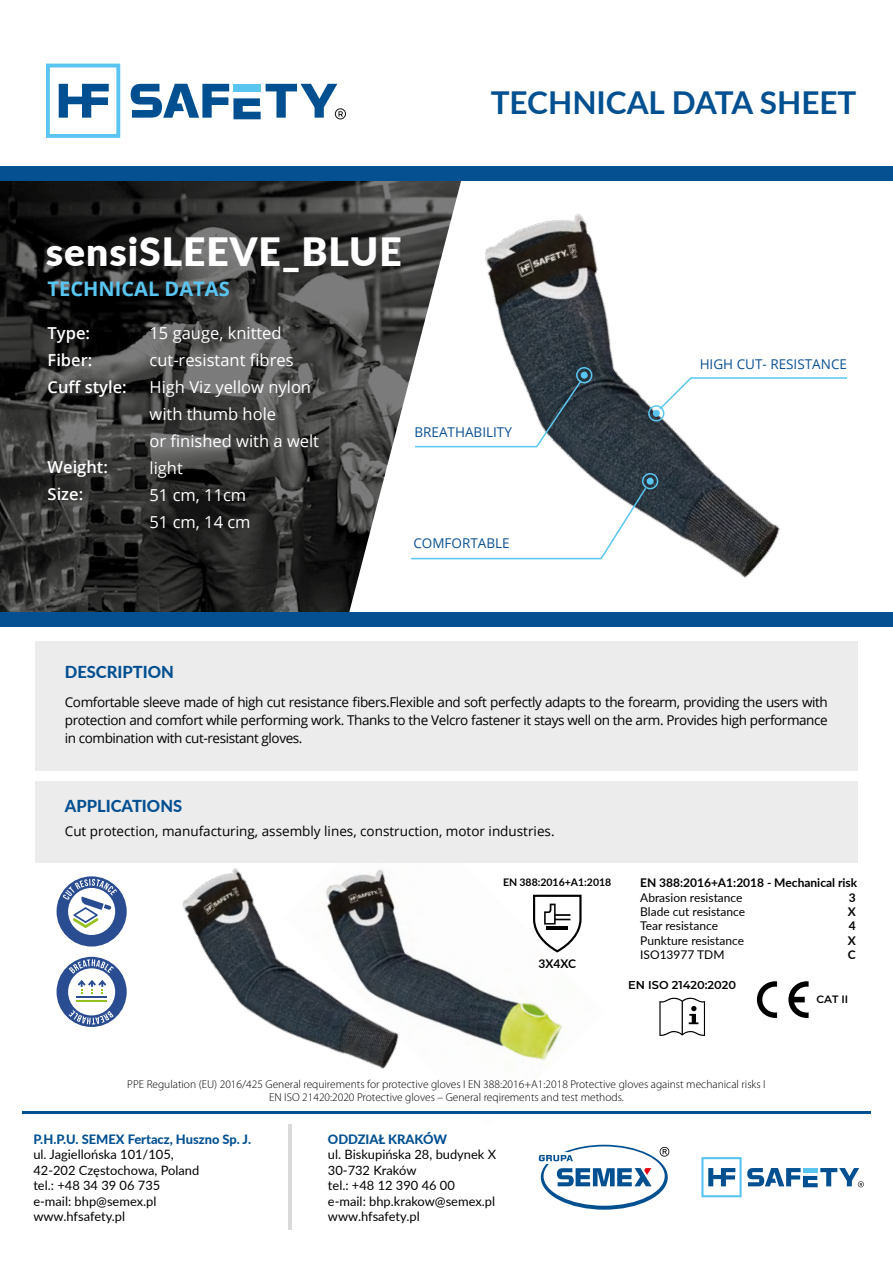
<style>
.page{position:relative;width:893px;height:1263px;background:#fff}
.page>*{position:absolute;margin:0;border:0;box-sizing:border-box;transform-origin:0 0}
.t1{font:900 39px "Lato";letter-spacing:.025em;color:#fff}
.t2{font:700 31.5px "Lato";color:#005091}
.t3{font:700 20.1px "Open Sans";color:#59c6f2}
.t4{font:16.5px/27px "Open Sans";color:#fff}
.t5{font:600 16.5px/27px "Open Sans";color:#fff}
.t6{font:800 16.5px "Lato";color:#035091}
.t7{font:13.5px/18px "Open Sans";color:#000;text-align:justify}
.t8{font:13.5px "Open Sans";color:#0b5191}
.t9{font:12.9px/15.5px "Lato";color:#000}
.t10{font:800 12.9px "Lato";color:#035091}
.t11{font:12px/14.4px "Lato";color:#000}
.t12{font:700 12px/14.4px "Lato";color:#000;text-align:justify}
.t13{font:300 11.4px/12.9px "Myriad Pro";color:#000;text-align:center}
.t14{font:600 11.4px "Montserrat";color:#000}
.t15{font:600 10.65px "Montserrat";color:#000}
.t16{font:700 10.5px "Lato";color:#000}
</style>
<div class="page">
<img style="left:0;top:181px;width:341px;height:431px">
<svg style="left:341px;top:181px;width:79px;height:461px"></svg>
<img style="left:420px;top:181px;width:438px;height:461px">
<img style="left:452px;top:862px;width:154px;height:199px">
<img style="left:129px;top:862px;width:323px;height:279px">
<svg style="left:46px;top:64px;width:74px;height:74px"></svg>
<svg style="left:131px;top:84px;width:215px;height:35px"></svg>
<hr style="left:22px;top:1111px;width:849px;height:3px;background:#005091">
<div style="left:0;top:166px;width:893px;height:15px;background:#045091"></div>
<div style="left:0;top:612px;width:893px;height:15px;background:#045091"></div>
<svg style="left:701px;top:1157px;width:163px;height:40px"></svg>
<svg style="left:539px;top:1145px;width:130px;height:65px"></svg>
<hr style="left:288px;top:1124px;width:3px;height:106px;background:#dadada">
<div style="left:35px;top:642px;width:823px;height:129px;background:#ececec"></div>
<div style="left:35px;top:781px;width:823px;height:81px;background:#ececec"></div>
<div style="left:57px;top:957px;width:70px;height:70px;background:#2a4d92;border-radius:50%"></div>
<svg style="left:69px;top:959px;width:45px;height:15px"></svg>
<svg style="left:69px;top:1010px;width:45px;height:14px"></svg>
<div style="left:68px;top:968px;width:47px;height:47px;background:#fff;border-radius:50%"></div>
<hr style="left:77px;top:996px;width:30px;height:2px;background:#2a4d92">
<hr style="left:77px;top:1000px;width:30px;height:2px;background:#95c11f">
<svg style="left:78px;top:980px;width:28px;height:14px"></svg>
<div style="left:57px;top:876px;width:70px;height:70px;background:#2a4d92;border-radius:50%"></div>
<div style="left:68px;top:888px;width:47px;height:47px;background:#fff;border-radius:50%"></div>
<svg style="left:63px;top:879px;width:54px;height:50px"></svg>
<div style="left:581px;top:372px;width:7px;height:7px;background:#59c6f2;border-radius:50%"></div>
<div style="left:576px;top:367px;width:16px;height:16px;border:2px solid #59c6f2;border-radius:50%"></div>
<div style="left:647px;top:478px;width:7px;height:7px;background:#59c6f2;border-radius:50%"></div>
<div style="left:642px;top:473px;width:16px;height:16px;border:2px solid #59c6f2;border-radius:50%"></div>
<div style="left:653px;top:410px;width:7px;height:7px;background:#59c6f2;border-radius:50%"></div>
<div style="left:648px;top:405px;width:16px;height:17px;border:2px solid #59c6f2;border-radius:50%"></div>
<svg style="left:410px;top:486px;width:238px;height:74px"></svg>
<svg style="left:414px;top:379px;width:169px;height:69px"></svg>
<svg style="left:658px;top:376px;width:190px;height:35px"></svg>
<svg style="left:659px;top:997px;width:46px;height:39px"></svg>
<svg style="left:757px;top:981px;width:20px;height:37px"></svg>
<svg style="left:788px;top:981px;width:21px;height:37px"></svg>
<svg style="left:533px;top:895px;width:49px;height:57px"></svg>
<hr style="left:547px;top:927px;width:21px;height:3px;background:#000">
<h2 class="t2" style="left:491px;top:80px;width:367px">TECHNICAL DATA SHEET</h2>
<h1 class="t1" style="left:46px;top:222px;width:357px">sensiSLEEVE_BLUE</h1>
<h3 class="t3" style="left:48px;top:275px;width:184px">TECHNICAL DATAS</h3>
<p class="t5" style="left:48px;top:319px;width:81px">Type:<br>Fiber:<br>Cuff style:</p>
<p class="t5" style="left:48px;top:453px;width:62px">Weight:<br>Size:</p>
<p class="t4" style="left:150px;top:319px;width:171px">15 gauge, knitted cut-resistant fibres<br>High Viz yellow nylon with thumb hole<br>or finished with a welt light<br>51 cm, 11cm<br>51 cm, 14 cm</p>
<p class="t8" style="left:414px;top:422px;width:99px">BREATHABILITY</p>
<p class="t8" style="left:413px;top:533px;width:98px">COMFORTABLE</p>
<p class="t8" style="left:700px;top:354px;width:149px">HIGH CUT- RESISTANCE</p>
<p class="t6" style="left:65px;top:659px;width:111px">DESCRIPTION</p>
<p class="t7" style="left:65px;top:693px;width:764px">Comfortable sleeve made of high cut resistance fibers.Flexible and soft perfectly adapts to the forearm, providing the users with protection and comfort while performing work. Thanks to the Velcro fastener it stays well on the arm. Provides high performance in combination with cut-resistant gloves.</p>
<p class="t6" style="left:65px;top:793px;width:119px">APPLICATIONS</p>
<p class="t7" style="left:65px;top:821px;width:491px">Cut protection, manufacturing, assembly lines, construction, motor industries.</p>
<p class="t16" style="left:503px;top:874px;width:110px">EN 388:2016+A1:2018</p>
<p class="t12" style="left:538px;top:955px;width:39px">3X4XC</p>
<p class="t12" style="left:640px;top:875px;width:218px">EN 388:2016+A1:2018 - Mechanical risk</p>
<p class="t11" style="left:640px;top:889px;width:107px">Abrasion resistance<br>Blade cut resistance<br>Tear resistance<br>Punkture resistance<br>ISO13977 TDM</p>
<p class="t12" style="left:848px;top:889px;width:10px">3<br>X 4<br>X C</p>
<p class="t14" style="left:628px;top:977px;width:109px">EN ISO 21420:2020</p>
<p class="t15" style="left:816px;top:991px;width:33px">CAT II</p>
<p class="t13" style="left:127px;top:1078px;width:640px">PPE Regulation (EU) 2016/425 General requirements for protective gloves I EN 388:2016+A1:2018 Protective gloves against mechanical risks I<br>EN ISO 21420:2020 Protective gloves – General reqirements and test methods.</p>
<p class="t10" style="left:33px;top:1129px;width:219px">P.H.P.U. SEMEX Fertacz, Huszno Sp. J.</p>
<p class="t9" style="left:33px;top:1146px;width:167px">ul. Jagiellońska 101/105,<br>42-202 Częstochowa, Poland tel.: +48 34 39 06 735 e-mail: bhp@semex.pl www.hfsafety.pl</p>
<p class="t10" style="left:328px;top:1129px;width:121px">ODDZIAŁ KRAKÓW</p>
<p class="t9" style="left:328px;top:1146px;width:170px">ul. Biskupińska 28, budynek X<br>30-732 Kraków<br>tel.: +48 12 390 46 00<br>e-mail: bhp.krakow@semex.pl www.hfsafety.pl</p>
</div>
